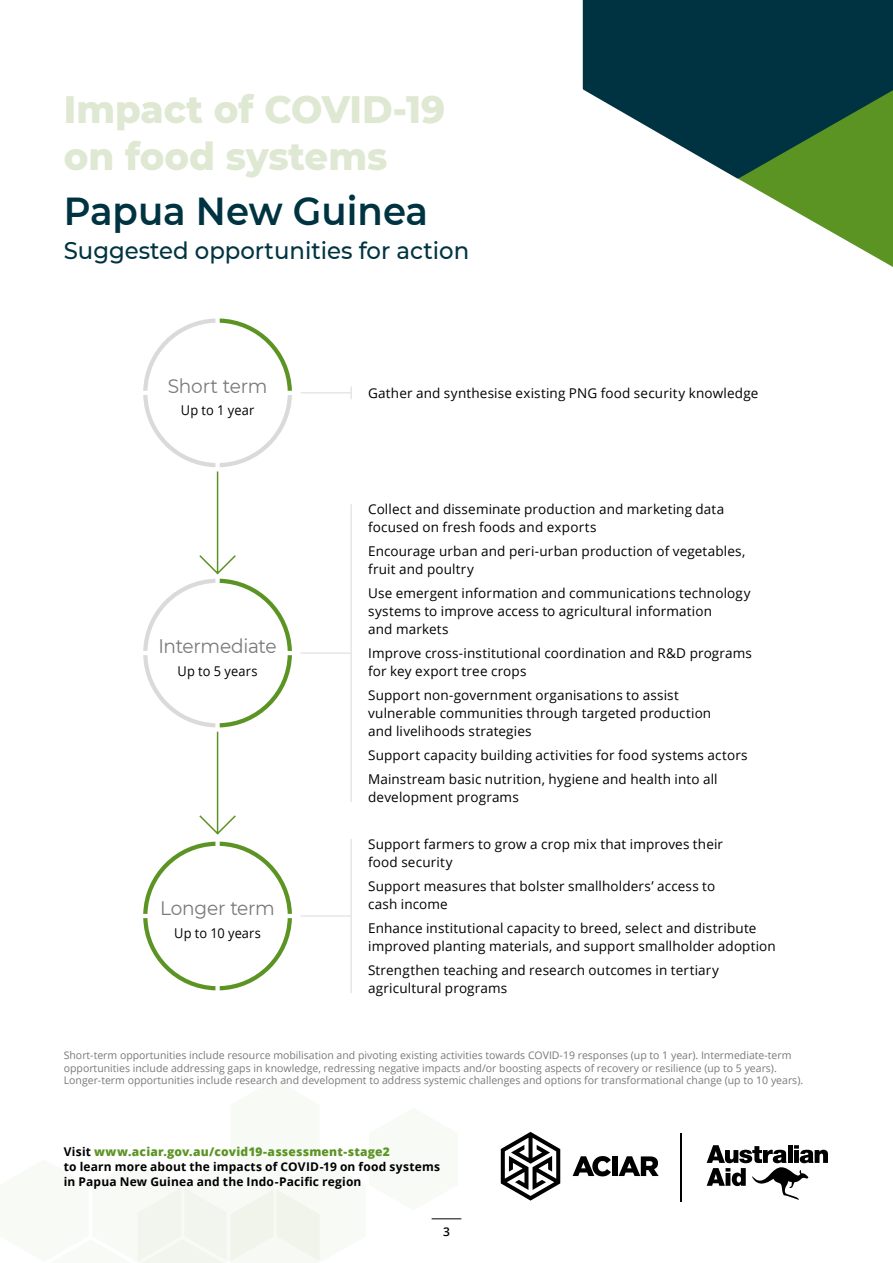
<style>
.page{position:relative;width:893px;height:1263px;background:#fff}
.page>*{position:absolute;margin:0;border:0;box-sizing:border-box;transform-origin:0 0}
.t1{font:800 39px/46.8px "Montserrat";color:#dfe8d2;scale:.95 1}
.Heading_2{font:600 39px "Montserrat";color:#003341;scale:.95 1}
.Heading_3{font:500 24px "Montserrat";color:#003341;scale:.95 1}
.Term{font:19.5px "Montserrat";letter-spacing:-.015em;color:#797979;scale:.95 1}
.Years{font:13.5px/18px "Open Sans 2";letter-spacing:.01em;color:#000}
.Years-2{font:13.5px "Open Sans 2";letter-spacing:.01em;color:#000;scale:.95 1}
.Call_to_action{font:12px/15px "Open Sans Bold 2";letter-spacing:.015em;color:#000}
.t2{font:600 12px "Open Sans";color:#000}
.Notes{font:10.5px/12.6px "Open Sans";color:#797979}
.s1{font-family:"Open Sans"}
.s2{font-family:"Open Sans";font-weight:800;color:#5c9424}
.s3{font-family:"Open Sans";font-weight:700}
</style>
<div class="page">
<svg style="left:738px;top:179px;width:155px;height:88px"></svg>
<svg style="left:583px;top:0;width:310px;height:179px;background:#2b5855"></svg>
<svg style="left:137px;top:1187px;width:324px;height:76px"></svg>
<svg style="left:707px;top:1145px;width:121px;height:55px"></svg>
<hr style="left:680px;top:1133px;width:1px;height:69px;background:#000">
<div style="left:612px;top:1156px;width:6px;height:20px;background:#000"></div>
<svg style="left:573px;top:1156px;width:38px;height:20px"></svg>
<svg style="left:619px;top:1156px;width:40px;height:20px"></svg>
<svg style="left:501px;top:1132px;width:59px;height:68px"></svg>
<hr style="left:300px;top:916px;width:51px;height:1px;background:#dadada">
<hr style="left:300px;top:392px;width:51px;height:1px;background:#dadada">
<hr style="left:300px;top:653px;width:51px;height:1px;background:#dadada">
<svg style="left:351px;top:386px;width:1px;height:13px"></svg>
<hr style="left:351px;top:504px;width:1px;height:298px;background:#dadada">
<svg style="left:143px;top:318px;width:149px;height:517px"></svg>
<svg style="left:143px;top:842px;width:149px;height:148px"></svg>
<hr style="left:351px;top:839px;width:1px;height:154px;background:#dadada">
<h1 class="t1" style="left:64px;top:83px;width:403px">Impact of COVID-19 on food systems</h1>
<p class="Heading_2" style="left:64px;top:183px;width:385px">Papua New Guinea</p>
<h2 class="Heading_3" style="left:64px;top:234px;width:428px">Suggested opportunities for action</h2>
<p class="Term" style="left:168px;top:372px;width:106px">Short term</p>
<p class="Years-2" style="left:181px;top:401px;width:79px">Up to 1 year</p>
<p class="Term" style="left:158px;top:633px;width:126px">Intermediate</p>
<p class="Years-2" style="left:178px;top:661px;width:86px">Up to 5 years</p>
<p class="Term" style="left:160px;top:895px;width:122px">Longer term</p>
<p class="Years-2" style="left:174px;top:923px;width:93px">Up to 10 years</p>
<p class="Years" style="left:368px;top:384px;width:392px">Gather and synthesise existing PNG food security knowledge</p>
<p class="Years" style="left:368px;top:500px;width:358px">Collect and disseminate production and marketing data focused on fresh foods and exports</p>
<p class="Years" style="left:368px;top:542px;width:379px">Encourage urban and peri-urban production of vegetables, fruit and poultry</p>
<p class="Years" style="left:368px;top:584px;width:384px">Use emergent information and communications technology systems to improve access to agricultural information<br><span class="s1">and markets</span></p>
<p class="Years" style="left:368px;top:644px;width:385px">Improve cross-institutional coordination and R&amp;D programs for key export tree crops</p>
<p class="Years" style="left:368px;top:686px;width:345px">Support non-government organisations to assist vulnerable communities through targeted production <span class="s1">and livelihoods strategies</span></p>
<p class="Years" style="left:368px;top:746px;width:381px">Support capacity building activities for food systems actors</p>
<p class="Years" style="left:368px;top:770px;width:351px">Mainstream basic nutrition, hygiene and health into all development programs</p>
<p class="Years" style="left:368px;top:835px;width:356px">Support farmers to grow a crop mix that improves their <span class="s1">food security</span></p>
<p class="Years" style="left:368px;top:877px;width:349px">Support measures that bolster smallholders’ access to <span class="s1">cash income</span></p>
<p class="Years" style="left:368px;top:919px;width:409px">Enhance institutional capacity to breed, select and distribute improved planting materials, and support smallholder adoption</p>
<p class="Years" style="left:368px;top:961px;width:352px">Strengthen teaching and research outcomes in tertiary agricultural programs</p>
<p class="Notes" style="left:64px;top:1049px;width:741px">Short-term opportunities include resource mobilisation and pivoting existing activities towards COVID-19 responses (up to 1 year). Intermediate-term opportunities include addressing gaps in knowledge, redressing negative impacts and/or boosting aspects of recovery or resilience (up to 5 years).<br>Longer-term opportunities include research and development to address systemic challenges and options for transformational change (up to 10 years).</p>
<p class="Call_to_action" style="left:64px;top:1144px;width:378px">Visit <span class="s2">www.aciar.gov.au/covid19-assessment-stage2<br></span>to learn more about the impacts of COVID-19 on food systems <span class="s3">in Papua New Guinea and the Indo-Pacific region</span></p>
<p class="t2" style="left:443px;top:1223px;width:8px">3</p>
</div>
